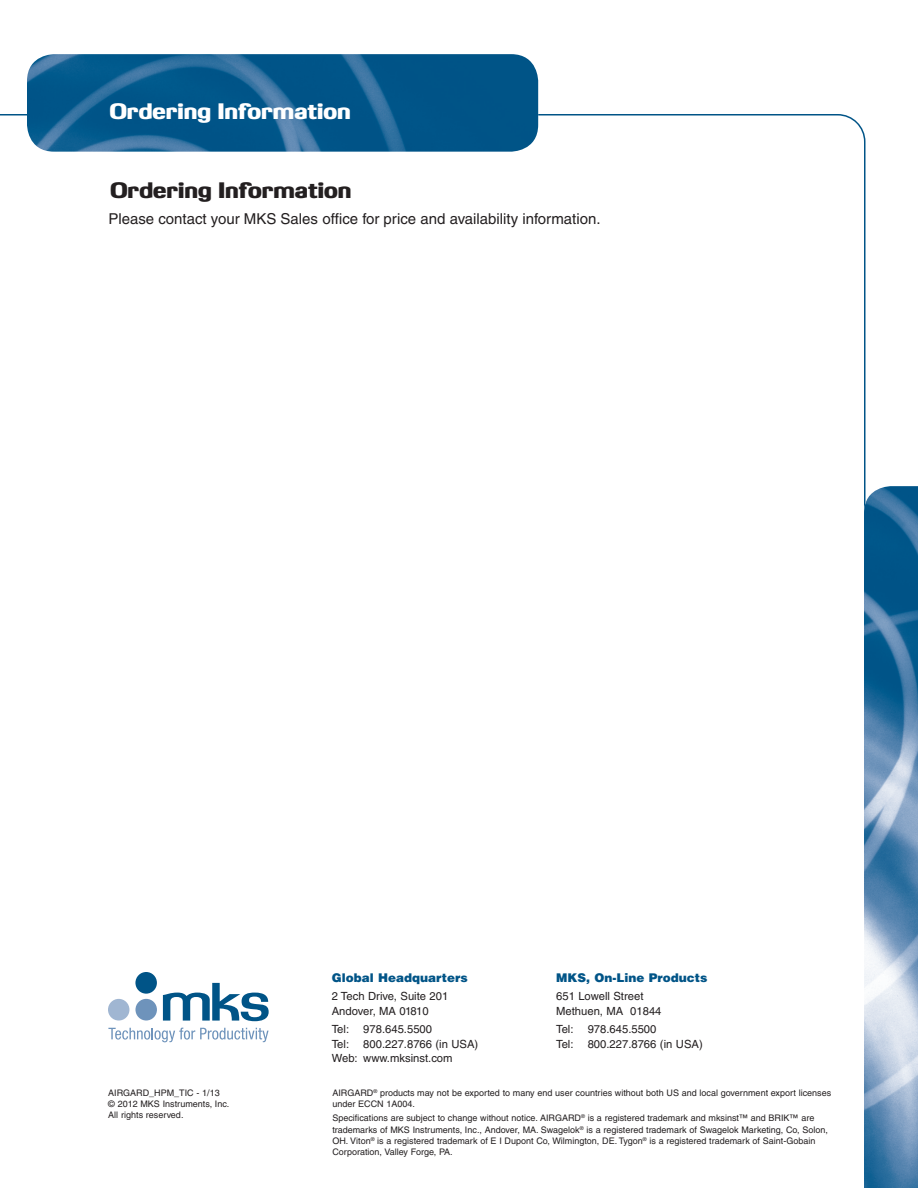
<style>
.page{position:relative;width:918px;height:1188px;background:#fff}
.page>*{position:absolute;margin:0;border:0;box-sizing:border-box;transform-origin:0 0}
.Inside__Subhead_wht{font:19.5px "Kasse Ultra FLF";color:#231f20}
.Inside__Subhead_wht-2{font:19.5px "Kasse Ultra FLF";color:#fff}
.t1{font:15px "Helvetica";color:#231f20}
.Address__Head{font:900 12px "Helvetica";color:#005487}
.Address__Body{font:11.25px/14.2px "Helvetica";color:#231f20}
.Disclaimer_Info{font:9px/11.2px "Helvetica";color:#231f20}
</style>
<div class="page">
<img style="left:864px;top:486px;width:54px;height:702px">
<img style="left:27px;top:54px;width:511px;height:98px">
<svg style="left:108px;top:1028px;width:161px;height:14px"></svg>
<svg style="left:163px;top:983px;width:106px;height:38px"></svg>
<div style="left:135px;top:972px;width:22px;height:22px;background:#005487;border-radius:50%"></div>
<div style="left:135px;top:999px;width:22px;height:22px;background:#6e93bb;border-radius:50%"></div>
<div style="left:108px;top:999px;width:21px;height:22px;background:#a0b6d2;border-radius:50%"></div>
<p class="Inside__Subhead_wht-2" style="left:110px;top:97px;width:243px">Ordering Information</p>
<p class="Inside__Subhead_wht" style="left:110px;top:177px;width:243px">Ordering Information</p>
<p class="t1" style="left:108px;top:210px;width:494px">Please contact your MKS Sales office for price and availability information.</p>
<p class="Address__Head" style="left:332px;top:969px;width:137px">Global Headquarters</p>
<p class="Address__Body" style="left:332px;top:989px;width:118px">2 Tech Drive, Suite 201<br>Andover, MA 01810</p>
<p class="Address__Body" style="left:332px;top:1022px;width:19px">Tel:</p>
<p class="Address__Body" style="left:363px;top:1022px;width:70px">978.645.5500</p>
<p class="Address__Body" style="left:332px;top:1037px;width:19px">Tel:</p>
<p class="Address__Body" style="left:332px;top:1037px;width:148px;text-indent:32px">800.227.8766 (in USA)<br>Web: www.mksinst.com</p>
<p class="Address__Head" style="left:556px;top:969px;width:153px">MKS, On-Line Products</p>
<p class="Address__Body" style="left:556px;top:989px;width:107px">651 Lowell Street<br>Methuen, MA 01844</p>
<p class="Address__Body" style="left:556px;top:1022px;width:19px">Tel:</p>
<p class="Address__Body" style="left:588px;top:1022px;width:70px">978.645.5500</p>
<p class="Address__Body" style="left:556px;top:1037px;width:19px">Tel:</p>
<p class="Address__Body" style="left:588px;top:1037px;width:117px">800.227.8766 (in USA)</p>
<p class="Disclaimer_Info" style="left:108px;top:1087px;width:123px">AIRGARD_HPM_TIC - 1/13<br>© 2012 MKS Instruments, Inc.<br>All rights reserved.</p>
<p class="Disclaimer_Info" style="left:332px;top:1087px;width:500px">AIRGARD<sup>®</sup> products may not be exported to many end user countries without both US and local government export licenses under ECCN 1A004.</p>
<p class="Disclaimer_Info" style="left:332px;top:1113px;width:497px">Specifications are subject to change without notice. AIRGARD<sup>®</sup> is a registered trademark and mksinst™ and BRIK™ are trademarks of MKS Instruments, Inc., Andover, MA. Swagelok<sup>®</sup> is a registered trademark of Swagelok Marketing, Co, Solon, OH. Viton<sup>®</sup> is a registered trademark of E I Dupont Co, Wilmington, DE. Tygon<sup>®</sup> is a registered trademark of Saint-Gobain Corporation, Valley Forge, PA.</p>
</div>
